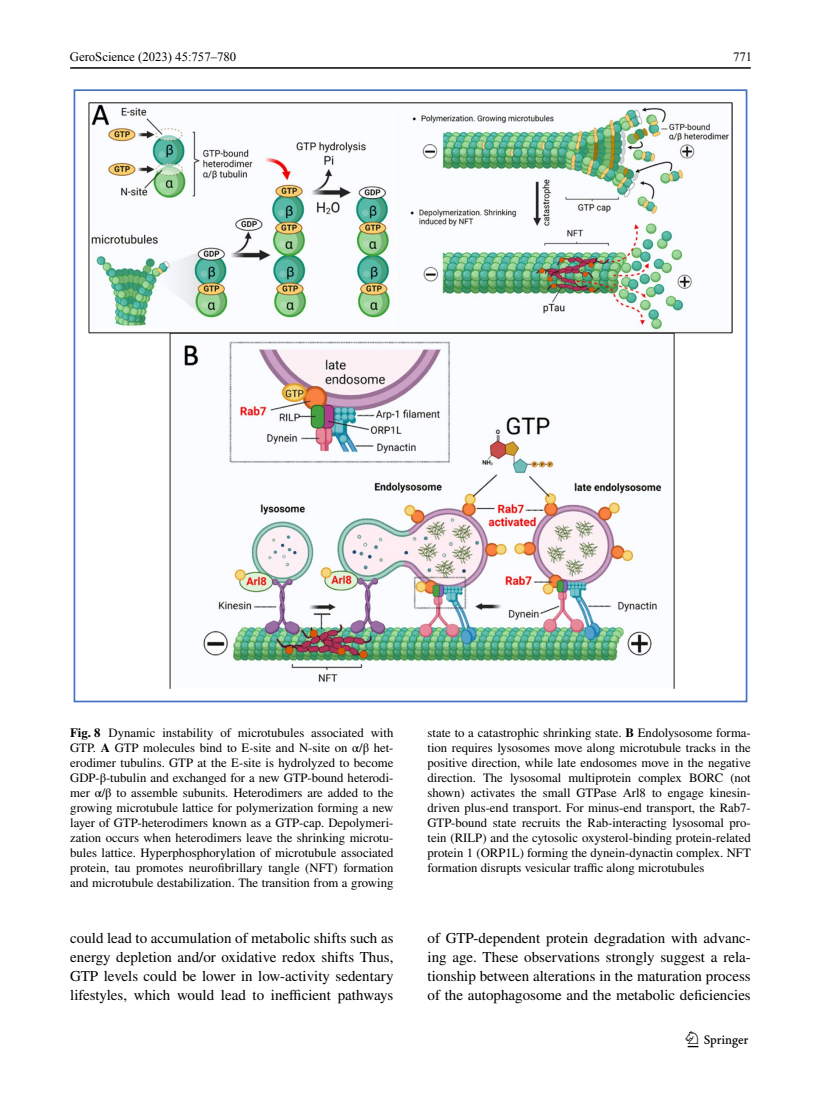
<style>
.page{position:relative;width:821px;height:1106px;background:#fff}
.page>*{position:absolute;margin:0;border:0;box-sizing:border-box;transform-origin:0 0}
.t1{font:22.5px "Springnew Regular 3";color:#000}
.t2{font:15px/18.8px "STIX";color:#000;text-align:justify}
.t3{font:12.75px/15px "STIX";color:#000;text-align:justify}
.t4{font:12.75px "Times New Roman";color:#000}
.t5{font:12.75px "Times New Roman PSMT3";color:#000}
.s1{font-weight:700}
</style>
<div class="page">
<hr style="left:70px;top:67px;width:680px;height:2px;background:#000">
<img style="left:89px;top:103px;width:643px;height:585px">
<p class="t4" style="left:70px;top:52px;width:168px">GeroScience (2023) 45:757–780</p>
<p class="t5" style="left:733px;top:52px;width:21px">771</p>
<p class="t3" style="left:70px;top:726px;width:325px"><span class="s1">Fig. 8</span> Dynamic instability of microtubules associated with GTP. <span class="s1">A</span> GTP molecules bind to E-site and N-site on α/β het&shy;erodimer tubulins. GTP at the E-site is hydrolyzed to become GDP-β-tubulin and exchanged for a new GTP-bound heterodi&shy;mer α/β to assemble subunits. Heterodimers are added to the growing microtubule lattice for polymerization forming a new layer of GTP-heterodimers known as a GTP-cap. Depolymeri&shy;zation occurs when heterodimers leave the shrinking microtu&shy;bules lattice. Hyperphosphorylation of microtubule associated protein, tau promotes neurofibrillary tangle (NFT) formation and microtubule destabilization. The transition from a growing</p>
<p class="t3" style="left:427px;top:726px;width:325px">state to a catastrophic shrinking state. <span class="s1">B</span> Endolysosome forma&shy;tion requires lysosomes move along microtubule tracks in the positive direction, while late endosomes move in the negative direction. The lysosomal multiprotein complex BORC (not shown) activates the small GTPase Arl8 to engage kinesin&shy;driven plus-end transport. For minus-end transport, the Rab7- GTP-bound state recruits the Rab-interacting lysosomal pro&shy;tein (RILP) and the cytosolic oxysterol-binding protein-related protein 1 (ORP1L) forming the dynein-dynactin complex. NFT formation disrupts vesicular traffic along microtubules</p>
<p class="t2" style="left:70px;top:929px;width:325px">could lead to accumulation of metabolic shifts such as energy depletion and/or oxidative redox shifts Thus, GTP levels could be lower in low-activity sedentary lifestyles, which would lead to inefficient pathways</p>
<p class="t2" style="left:427px;top:929px;width:325px">of GTP-dependent protein degradation with advanc&shy;ing age. These observations strongly suggest a rela&shy;tionship between alterations in the maturation process of the autophagosome and the metabolic deficiencies</p>
<h1 class="t1" style="left:687px;top:1031px;width:62px">1 3</h1>
</div>
